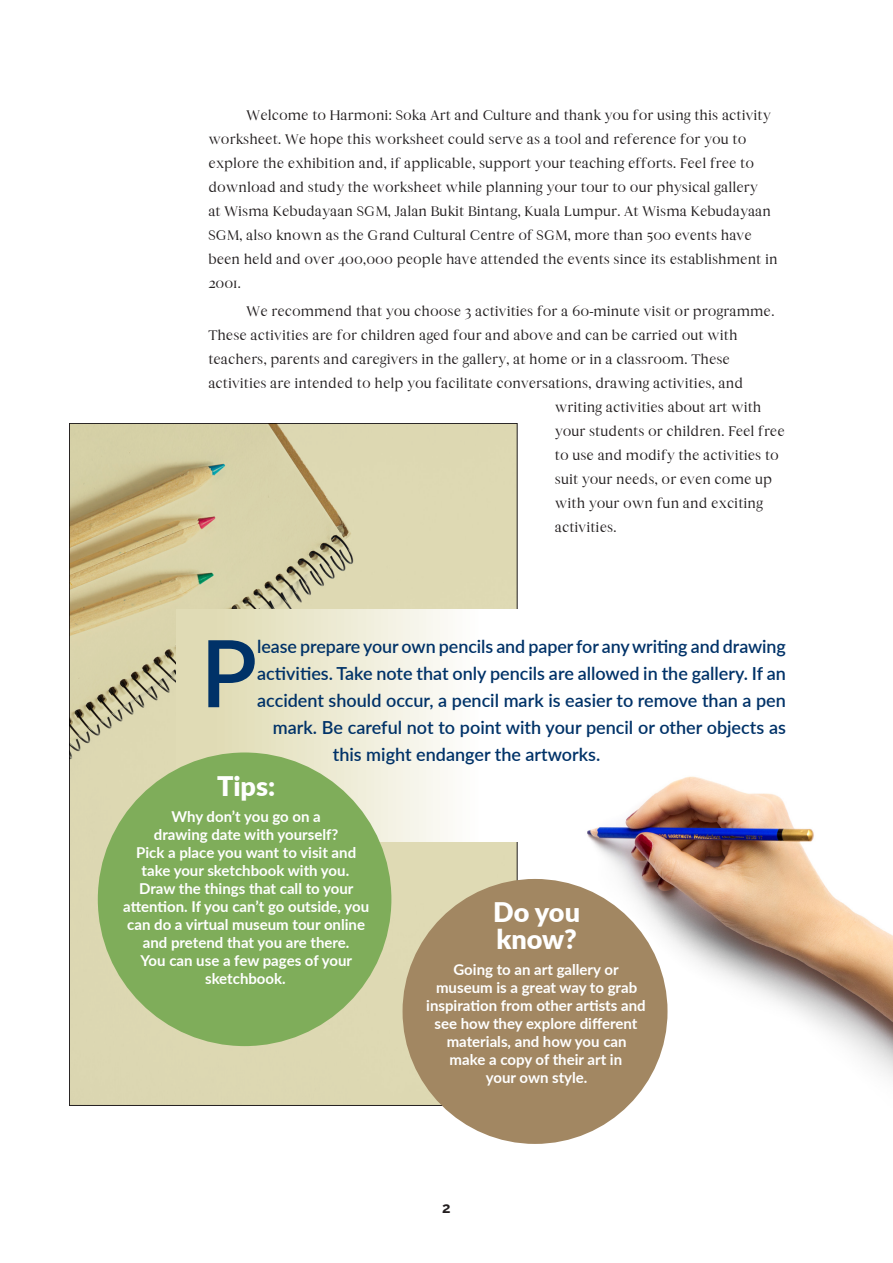
<style>
.page{position:relative;width:893px;height:1263px;background:#fff}
.page>*{position:absolute;margin:0;border:0;box-sizing:border-box;transform-origin:0 0}
.Drop_note_eng{font:600 93px "Lato";color:#003268}
.sml_note_til_eng{font:900 27px/27px "Lato";color:#fff}
.Drop_note_eng-2{font:600 18px "Lato";color:#003268}
.text_Eng{font:15px/24px "Maiah Regular Demo";color:#231f20}
.sml_note_eng{font:700 15px/18px "Lato";color:#fff;text-align:center}
.t1{font:700 15px "Raleway";color:#231f20}
</style>
<div class="page">
<svg style="left:69px;top:423px;width:449px;height:683px;background:#d4cda6"></svg>
<div style="left:177px;top:610px;width:349px;height:232px;background:linear-gradient(to right,#ddd7ac,#fff)"></div>
<div style="left:98px;top:752px;width:293px;height:294px;background:#7fad5a;border-radius:50%"></div>
<img style="left:546px;top:776px;width:347px;height:332px">
<div style="left:403px;top:879px;width:264px;height:265px;background:#a28762;border-radius:50%"></div>
<p class="text_Eng" style="left:208px;top:103px;width:571px;text-indent:38px">Welcome to Harmoni: Soka Art and Culture and thank you for using this activity worksheet. We hope this worksheet could serve as a tool and reference for you to explore the exhibition and, if applicable, support your teaching efforts. Feel free to download and study the worksheet while planning your tour to our physical gallery<br>at Wisma Kebudayaan SGM, Jalan Bukit Bintang, Kuala Lumpur. At Wisma Kebudayaan SGM, also known as the Grand Cultural Centre of SGM, more than 500 events have been held and over 400,000 people have attended the events since its establishment in 2001.</p>
<p class="text_Eng" style="left:247px;top:299px;width:529px">We recommend that you choose 3 activities for a 60-minute visit or programme.</p>
<p class="text_Eng" style="left:208px;top:323px;width:531px">These activities are for children aged four and above and can be carried out with</p>
<p class="text_Eng" style="left:208px;top:347px;width:523px">teachers, parents and caregivers in the gallery, at home or in a classroom. These</p>
<p class="text_Eng" style="left:208px;top:371px;width:536px">activities are intended to help you facilitate conversations, drawing activities, and</p>
<p class="text_Eng" style="left:555px;top:395px;width:208px">writing activities about art with</p>
<p class="text_Eng" style="left:555px;top:419px;width:231px">your students or children. Feel free</p>
<p class="text_Eng" style="left:555px;top:443px;width:226px">to use and modify the activities to</p>
<p class="text_Eng" style="left:555px;top:467px;width:219px">suit your needs, or even come up</p>
<p class="text_Eng" style="left:555px;top:491px;width:210px">with your own fun and exciting</p>
<p class="text_Eng" style="left:555px;top:515px;width:63px">activities.</p>
<p class="Drop_note_eng" style="left:200px;top:606px;width:58px">P</p>
<p class="Drop_note_eng-2" style="left:257px;top:634px;width:530px">lease prepare your own pencils and paper for any writing and drawing</p>
<p class="Drop_note_eng-2" style="left:257px;top:661px;width:530px">activities. Take note that only pencils are allowed in the gallery. If an</p>
<p class="Drop_note_eng-2" style="left:257px;top:688px;width:530px">accident should occur, a pencil mark is easier to remove than a pen</p>
<p class="Drop_note_eng-2" style="left:273px;top:715px;width:514px">mark. Be careful not to point with your pencil or other objects as</p>
<p class="Drop_note_eng-2" style="left:333px;top:742px;width:269px">this might endanger the artworks.</p>
<p class="sml_note_til_eng" style="left:217px;top:771px;width:60px">Tips:</p>
<p class="sml_note_eng" style="left:123px;top:807px;width:248px">Why don’t you go on a<br>drawing date with yourself?<br>Pick a place you want to visit and take your sketchbook with you.<br>Draw the things that call to your attention. If you can’t go outside, you can do a virtual museum tour online and pretend that you are there.<br>You can use a few pages of your sketchbook.</p>
<p class="sml_note_til_eng" style="left:493px;top:897px;width:88px">Do you know?</p>
<p class="sml_note_eng" style="left:426px;top:960px;width:221px">Going to an art gallery or museum is a great way to grab inspiration from other artists and see how they explore different materials, and how you can make a copy of their art in<br>your own style.</p>
<p class="t1" style="left:442px;top:1199px;width:10px">2</p>
</div>
